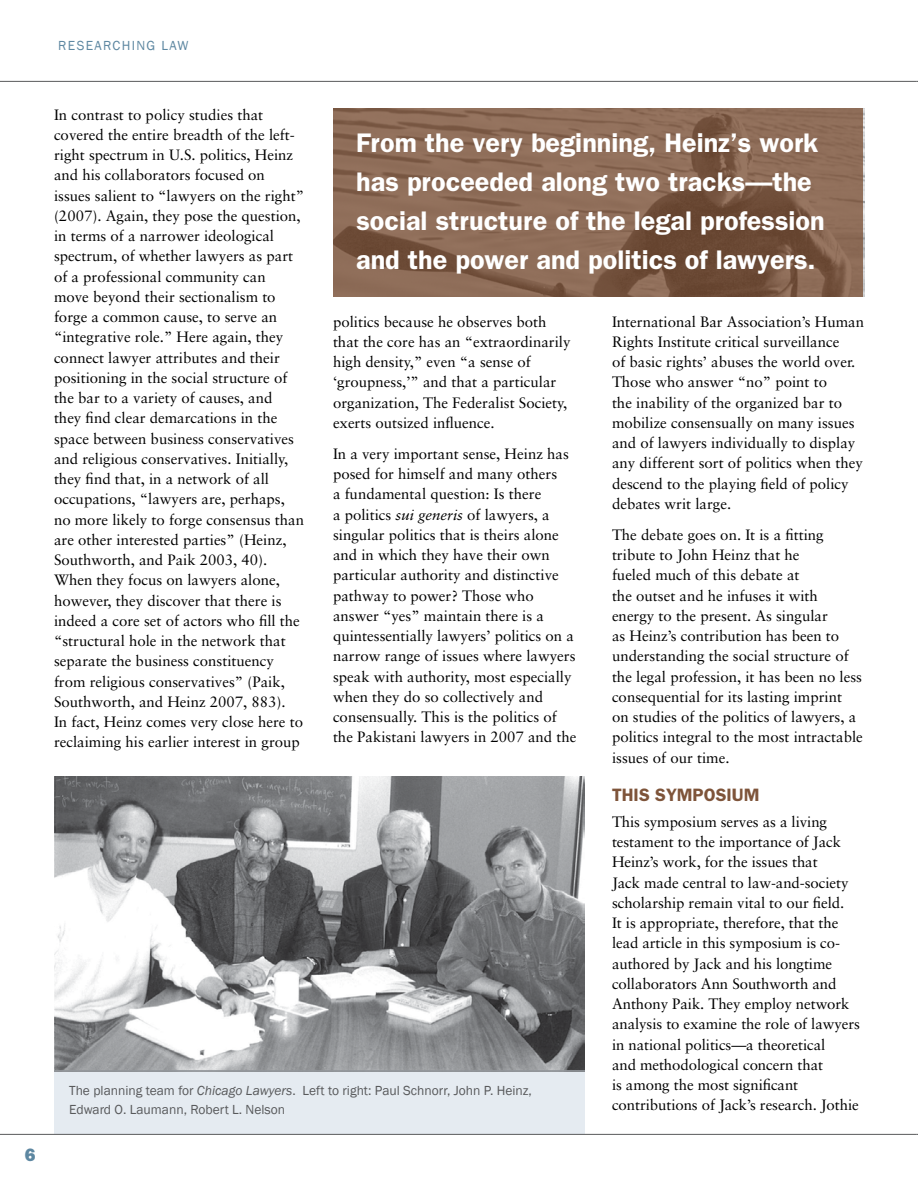
<style>
.page{position:relative;width:918px;height:1188px;background:#fff}
.page>*{position:absolute;margin:0;border:0;box-sizing:border-box;transform-origin:0 0}
.t1{font:600 27px/39px "Franklin Gothic";color:#fff}
.t2{font:600 18px "Franklin Gothic";color:#7e543a}
.t3{font:800 18px "Franklin Gothic";color:#5d87a1}
.t4{font:15px/20.2px "Sabon";color:#000}
.t5{font:13.5px/19.5px "Franklin Gothic";color:#58595b}
.t6{font:13.5px "Franklin Gothic";letter-spacing:.1em;color:#5d87a1}
.s1{font-style:italic}
</style>
<div class="page">
<img style="left:54px;top:777px;width:531px;height:294px">
<div style="left:54px;top:1071px;width:531px;height:63px;background:#e5ebf1"></div>
<hr style="left:0;top:1134px;width:916px;height:1px;background:#58595b">
<hr style="left:0;top:81px;width:916px;height:1px;background:#58595b">
<hr style="left:54px;top:1071px;width:531px;height:1px;background:#58595b">
<svg style="left:334px;top:108px;width:529px;height:188px;background:#85644f"></svg>
<p class="t6" style="left:58px;top:37px;width:132px">RESEARCHING LAW</p>
<p class="t3" style="left:25px;top:1145px;width:12px">6</p>
<p class="t4" style="left:54px;top:104px;width:252px">In contrast to policy studies that covered the entire breadth of the left&shy;right spectrum in U.S. politics, Heinz and his collaborators focused on issues salient to “lawyers on the right” (2007). Again, they pose the question, in terms of a narrower ideological spectrum, of whether lawyers as part of a professional community can move beyond their sectionalism to forge a common cause, to serve an “integrative role.” Here again, they connect lawyer attributes and their positioning in the social structure of the bar to a variety of causes, and<br>they find clear demarcations in the space between business conservatives and religious conservatives. Initially, they find that, in a network of all occupations, “lawyers are, perhaps, no more likely to forge consensus than are other interested parties” (Heinz, Southworth, and Paik 2003, 40).<br>When they focus on lawyers alone, however, they discover that there is indeed a core set of actors who fill the “structural hole in the network that separate the business constituency from religious conservatives” (Paik, Southworth, and Heinz 2007, 883).<br>In fact, Heinz comes very close here to reclaiming his earlier interest in group</p>
<h1 class="t1" style="left:356px;top:123px;width:470px">From the very beginning, Heinz’s work has proceeded along two tracks—the social structure of the legal profession and the power and politics of lawyers.</h1>
<p class="t4" style="left:612px;top:311px;width:254px">International Bar Association’s Human Rights Institute critical surveillance<br>of basic rights’ abuses the world over.<br>Those who answer “no” point to<br>the inability of the organized bar to mobilize consensually on many issues and of lawyers individually to display any different sort of politics when they descend to the playing field of policy debates writ large.</p>
<p class="t4" style="left:612px;top:524px;width:252px">The debate goes on. It is a fitting tribute to John Heinz that he<br>fueled much of this debate at<br>the outset and he infuses it with energy to the present. As singular<br>as Heinz’s contribution has been to understanding the social structure of the legal profession, it has been no less consequential for its lasting imprint<br>on studies of the politics of lawyers, a politics integral to the most intractable issues of our time.</p>
<p class="t2" style="left:612px;top:785px;width:147px">THIS SYMPOSIUM</p>
<p class="t4" style="left:612px;top:811px;width:250px">This symposium serves as a living testament to the importance of Jack Heinz’s work, for the issues that<br>Jack made central to law-and-society scholarship remain vital to our field.<br>It is appropriate, therefore, that the lead article in this symposium is co&shy;authored by Jack and his longtime collaborators Ann Southworth and Anthony Paik. They employ network analysis to examine the role of lawyers in national politics—a theoretical<br>and methodological concern that<br>is among the most significant contributions of Jack’s research. Jothie</p>
<p class="t4" style="left:333px;top:311px;width:239px">politics because he observes both that the core has an “extraordinarily high density,” even “a sense of ‘groupness,’” and that a particular organization, The Federalist Society, exerts outsized influence.</p>
<p class="t4" style="left:333px;top:443px;width:245px">In a very important sense, Heinz has posed for himself and many others<br>a fundamental question: Is there<br>a politics <span class="s1">sui generis</span> of lawyers, a singular politics that is theirs alone and in which they have their own particular authority and distinctive pathway to power? Those who answer “yes” maintain there is a quintessentially lawyers’ politics on a narrow range of issues where lawyers speak with authority, most especially when they do so collectively and consensually. This is the politics of the Pakistani lawyers in 2007 and the</p>
<p class="t5" style="left:69px;top:1081px;width:464px">The planning team for <span class="s1">Chicago Lawyers</span>. Left to right: Paul Schnorr, John P. Heinz,<br>Edward O. Laumann, Robert L. Nelson</p>
</div>
